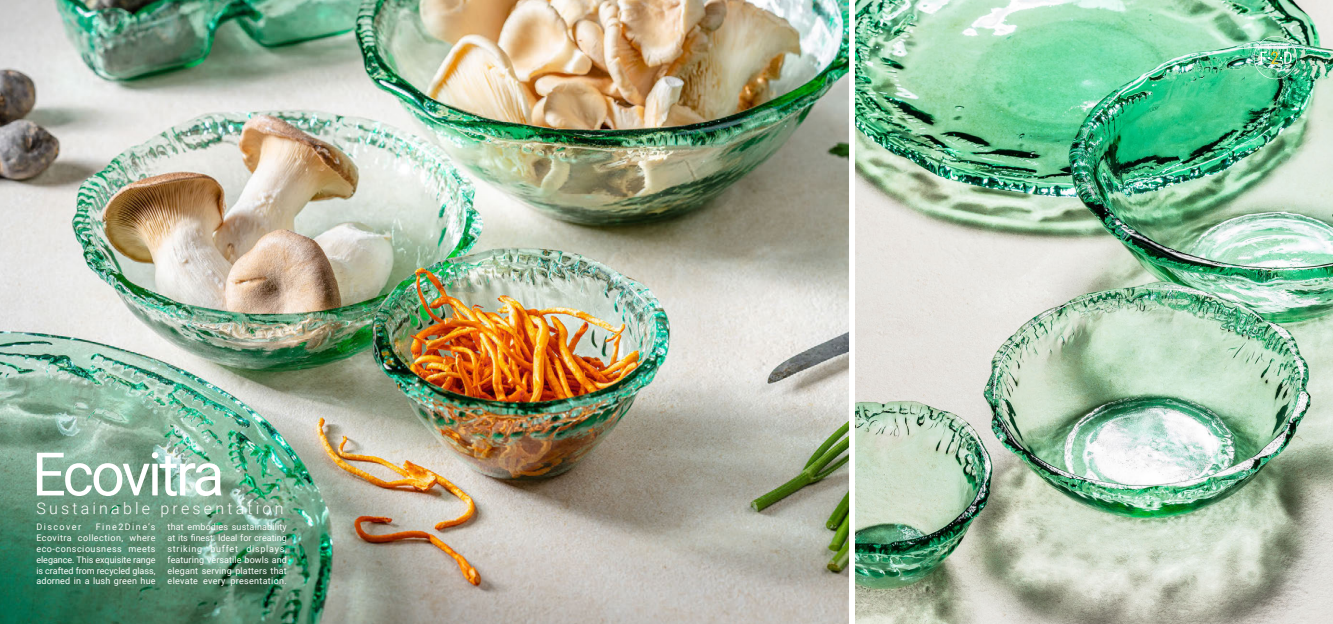
<style>
.page{position:relative;width:1333px;height:624px;background:#fff}
.page>*{position:absolute;margin:0;border:0;box-sizing:border-box;transform-origin:0 0}
.Collectie_Titel{font:60px "Roboto";letter-spacing:-.05em;color:#fff}
.Collectie_Quote{font:300 16px "Roboto";letter-spacing:.2em;color:#fff}
.Collectie_Intro{font:9px/10.8px "Roboto";letter-spacing:.015em;color:#fff;text-align:justify}
.Collectie_Intro-2{font:9px "Roboto";letter-spacing:.16em;color:#fff}
</style>
<div class="page">
<img style="left:855px;top:0;width:477px;height:624px">
<img style="left:0;top:0;width:848px;height:624px">
<img style="left:1253px;top:36px;width:43px;height:43px">
<p class="Collectie_Titel" style="left:32px;top:432px;width:194px">Ecovitra</p>
<p class="Collectie_Quote" style="left:36px;top:497px;width:249px">Sustainable presentation</p>
<p class="Collectie_Intro-2" style="left:36px;top:521px;width:46px">Discover</p>
<p class="Collectie_Intro" style="left:36px;top:521px;width:121px;text-indent:59px">Fine2Dine’s Ecovitra collection, where eco-consciousness meets elegance. This exquisite range is crafted from recycled glass, adorned in a lush green hue</p>
<p class="Collectie_Intro" style="left:168px;top:521px;width:121px">that embodies sustainability at its finest. Ideal for creating striking buffet displays, featuring versatile bowls and elegant serving platters that elevate every presentation.</p>
</div>
